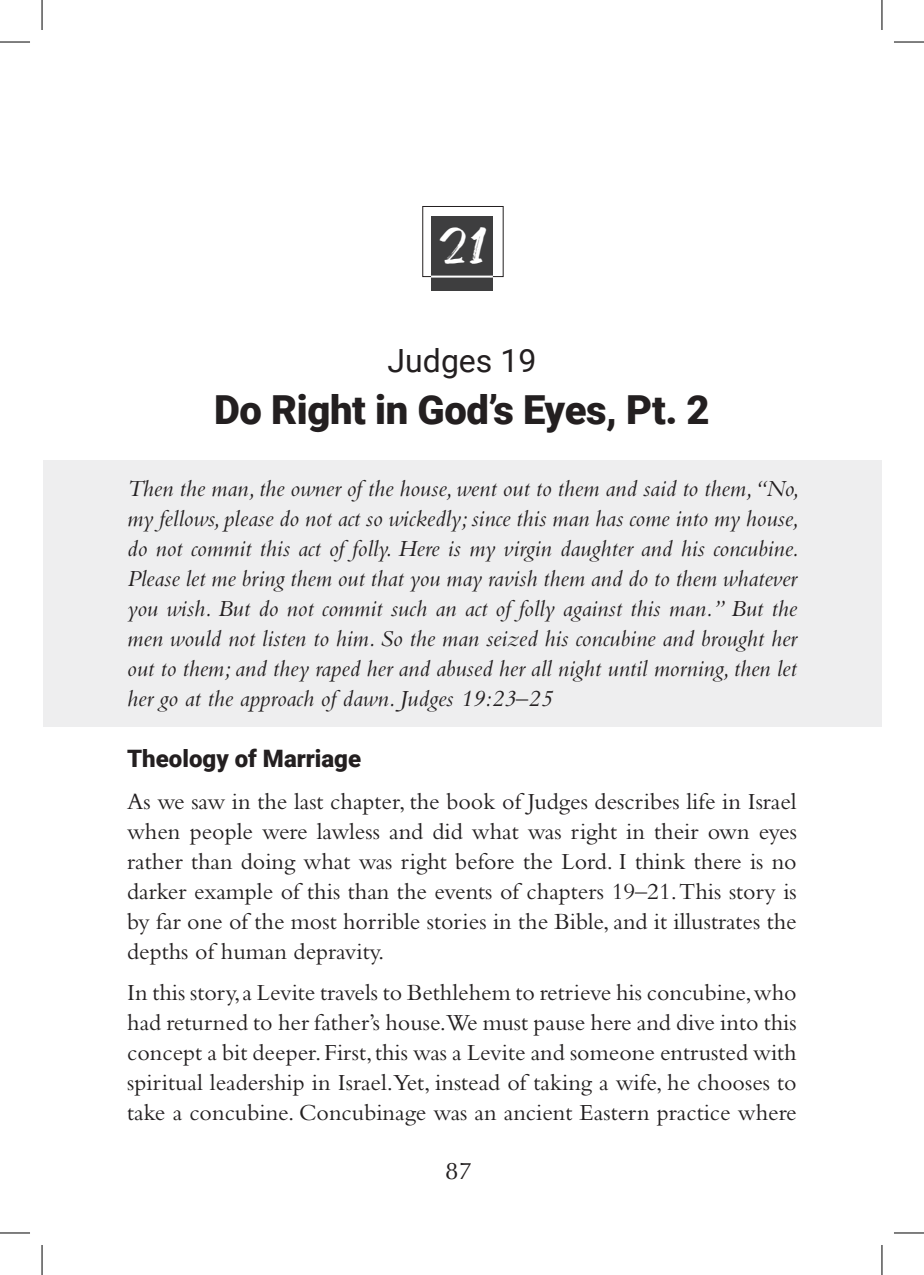
<style>
.page{position:relative;width:924px;height:1275px;background:#fff}
.page>*{position:absolute;margin:0;border:0;box-sizing:border-box;transform-origin:0 0}
.A{font:900 40px "Roboto";letter-spacing:-.01em;color:#231f20}
.ALIGHT{font:32px "Roboto";color:#231f20}
.Chapter_number{font:32px "Blackmud";color:#fff}
.t1{font:24px/30px "Bembo Std";color:#231f20;text-align:justify}
.t2{font:italic 24px/30px "Bembo Std";color:#231f20;text-align:justify}
.B{font:900 24px "Roboto";color:#231f20}
.t3{font:24px "Optima";color:#231f20}
</style>
<div class="page">
<div style="left:43px;top:460px;width:838px;height:266px;background:#eeeeef"></div>
<div style="left:431px;top:216px;width:61px;height:75px;background:#3e3e3f"></div>
<svg style="left:422px;top:206px;width:81px;height:71px"></svg>
<hr style="left:431px;top:276px;width:61px;height:2px;background:#fff">
<hr style="left:0;top:42px;width:30px;height:1px;background:#000">
<hr style="left:893px;top:42px;width:30px;height:1px;background:#000">
<hr style="left:0;top:1232px;width:30px;height:1px;background:#000">
<hr style="left:893px;top:1232px;width:30px;height:1px;background:#000">
<hr style="left:42px;top:0;width:1px;height:30px;background:#000">
<hr style="left:42px;top:1245px;width:1px;height:30px;background:#000">
<hr style="left:881px;top:0;width:1px;height:30px;background:#000">
<hr style="left:881px;top:1245px;width:1px;height:30px;background:#000">
<p class="Chapter_number" style="left:437px;top:234px;width:51px">21</p>
<p class="ALIGHT" style="left:387px;top:338px;width:150px">Judges 19</p>
<p class="A" style="left:214px;top:382px;width:497px">Do Right in God’s Eyes, Pt. 2</p>
<p class="t2" style="left:127px;top:472px;width:673px">Then the man, the owner of the house, went out to them and said to them, “No, my fellows, please do not act so wickedly; since this man has come into my house, do not commit this act of folly. Here is my virgin daughter and his concubine.<br>Please let me bring them out that you may ravish them and do to them whatever you wish. But do not commit such an act of folly against this man.” But the men would not listen to him. So the man seized his concubine and brought her out to them; and they raped her and abused her all night until morning, then let her go at the approach of dawn. Judges 19:23–25</p>
<p class="B" style="left:127px;top:742px;width:235px">Theology of Marriage</p>
<p class="t1" style="left:127px;top:785px;width:671px">As we saw in the last chapter, the book of Judges describes life in Israel when people were lawless and did what was right in their own eyes rather than doing what was right before the Lord. I think there is no darker example of this than the events of chapters 19–21. This story is by far one of the most horrible stories in the Bible, and it illustrates the depths of human depravity.</p>
<p class="t1" style="left:127px;top:977px;width:670px">In this story, a Levite travels to Bethlehem to retrieve his concubine, who had returned to her father’s house.We must pause here and dive into this concept a bit deeper. First, this was a Levite and someone entrusted with spiritual leadership in Israel.Yet, instead of taking a wife, he chooses to take a concubine. Concubinage was an ancient Eastern practice where</p>
<p class="t3" style="left:445px;top:1157px;width:28px">87</p>
</div>
